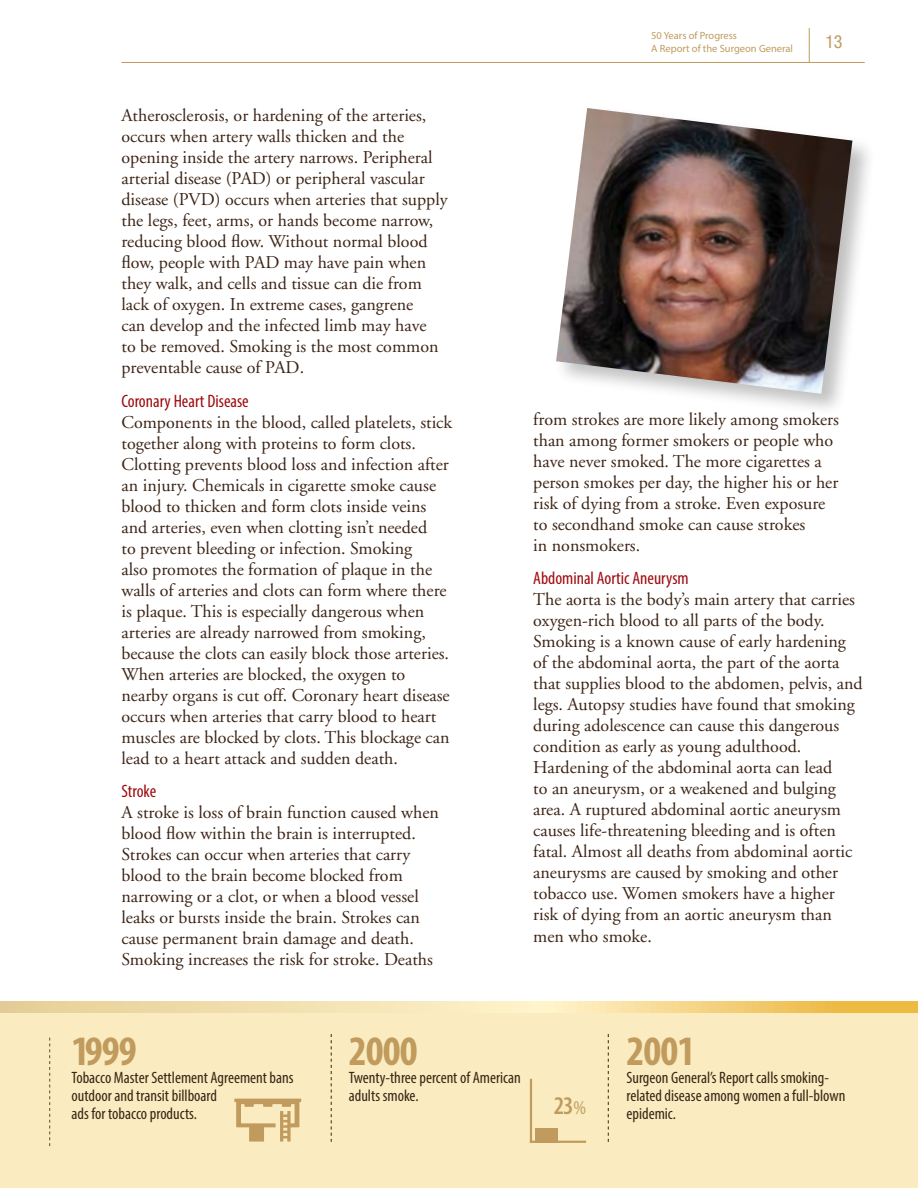
<style>
.page{position:relative;width:918px;height:1188px;background:#fff}
.page>*{position:absolute;margin:0;border:0;box-sizing:border-box;transform-origin:0 0}
.t1{font:700 condensed 42px "Myriad Pro";letter-spacing:-.02em;color:#c09b5d}
.t2{font:25.5px "Myriad MM 565 300";color:#c09b5d}
.t3{font:18px/21px "Adobe Garamond";color:#3c2415}
.t4{font:condensed 18px "Myriad Pro";color:#9e0b0f}
.t5{font:condensed 18px "Helvetica Neue LT Pro";color:#c09b5d}
.t6{font:condensed 16.5px/18px "Myriad Pro";color:#3c2415}
.t7{font:10.5px/12.6px "Myriad Pro";color:#c09b5d}
.s1{font-family:"Myriad MM 400 300";font-size:19.5px}
</style>
<div class="page">
<hr style="left:809px;top:28px;width:1px;height:35px;background:#c09b5d">
<hr style="left:122px;top:62px;width:743px;height:1px;background:#c09b5d">
<div style="left:0;top:1001px;width:918px;height:187px;background:#faecc0"></div>
<svg style="left:0;top:1001px;width:918px;height:11px"></svg>
<div style="left:553px;top:104px;width:324px;height:314px;background:#000;opacity:.25"></div>
<svg style="left:49px;top:1038px;width:1px;height:108px"></svg>
<svg style="left:608px;top:1034px;width:1px;height:108px"></svg>
<svg style="left:331px;top:1034px;width:1px;height:108px"></svg>
<svg style="left:234px;top:1099px;width:67px;height:43px"></svg>
<hr style="left:530px;top:1079px;width:2px;height:64px;background:#c09b5d">
<hr style="left:530px;top:1141px;width:56px;height:2px;background:#c09b5d">
<div style="left:535px;top:1128px;width:23px;height:15px;background:#c09b5d"></div>
<img style="left:556px;top:108px;width:296px;height:286px">
<p class="t3" style="left:122px;top:105px;width:328px">Atherosclerosis, or hardening of the arteries, occurs when artery walls thicken and the opening inside the artery narrows. Peripheral arterial disease (PAD) or peripheral vascular disease (PVD) occurs when arteries that supply the legs, feet, arms, or hands become narrow, reducing blood flow. Without normal blood flow, people with PAD may have pain when they walk, and cells and tissue can die from lack of oxygen. In extreme cases, gangrene<br>can develop and the infected limb may have<br>to be removed. Smoking is the most common preventable cause of PAD.</p>
<h3 class="t4" style="left:122px;top:390px;width:129px">Coronary Heart Disease</h3>
<p class="t3" style="left:122px;top:412px;width:332px">Components in the blood, called platelets, stick together along with proteins to form clots.<br>Clotting prevents blood loss and infection after an injury. Chemicals in cigarette smoke cause blood to thicken and form clots inside veins and arteries, even when clotting isn’t needed<br>to prevent bleeding or infection. Smoking<br>also promotes the formation of plaque in the walls of arteries and clots can form where there is plaque. This is especially dangerous when arteries are already narrowed from smoking, because the clots can easily block those arteries.<br>When arteries are blocked, the oxygen to nearby organs is cut off. Coronary heart disease occurs when arteries that carry blood to heart muscles are blocked by clots. This blockage can lead to a heart attack and sudden death.</p>
<h3 class="t4" style="left:122px;top:780px;width:36px">Stroke</h3>
<p class="t3" style="left:122px;top:803px;width:319px">A stroke is loss of brain function caused when blood flow within the brain is interrupted.<br>Strokes can occur when arteries that carry blood to the brain become blocked from narrowing or a clot, or when a blood vessel leaks or bursts inside the brain. Strokes can cause permanent brain damage and death.<br>Smoking increases the risk for stroke. Deaths</p>
<p class="t7" style="left:651px;top:29px;width:143px">50 Years of Progress<br>A Report of the Surgeon General</p>
<p class="t5" style="left:825px;top:31px;width:19px">13</p>
<p class="t3" style="left:533px;top:409px;width:307px">from strokes are more likely among smokers than among former smokers or people who have never smoked. The more cigarettes a person smokes per day, the higher his or her risk of dying from a stroke. Even exposure to secondhand smoke can cause strokes<br>in nonsmokers.</p>
<h3 class="t4" style="left:533px;top:568px;width:157px">Abdominal Aortic Aneurysm</h3>
<p class="t3" style="left:533px;top:590px;width:331px">The aorta is the body’s main artery that carries oxygen-rich blood to all parts of the body.<br>Smoking is a known cause of early hardening of the abdominal aorta, the part of the aorta that supplies blood to the abdomen, pelvis, and legs. Autopsy studies have found that smoking during adolescence can cause this dangerous condition as early as young adulthood.<br>Hardening of the abdominal aorta can lead<br>to an aneurysm, or a weakened and bulging area. A ruptured abdominal aortic aneurysm causes life-threatening bleeding and is often fatal. Almost all deaths from abdominal aortic aneurysms are caused by smoking and other tobacco use. Women smokers have a higher risk of dying from an aortic aneurysm than men who smoke.</p>
<h3 class="t1" style="left:72px;top:1025px;width:67px">1999</h3>
<p class="t6" style="left:72px;top:1069px;width:224px">Tobacco Master Settlement Agreement bans outdoor and transit billboard<br>ads for tobacco products.</p>
<h3 class="t1" style="left:349px;top:1025px;width:71px">2000</h3>
<p class="t6" style="left:349px;top:1069px;width:174px">Twenty-three percent of American adults smoke.</p>
<h2 class="t2" style="left:554px;top:1093px;width:34px">23<span class="s1">%</span></h2>
<h3 class="t1" style="left:626px;top:1025px;width:71px">2001</h3>
<p class="t6" style="left:626px;top:1069px;width:220px">Surgeon General’s Report calls smoking&shy;related disease among women a full-blown epidemic.</p>
</div>
